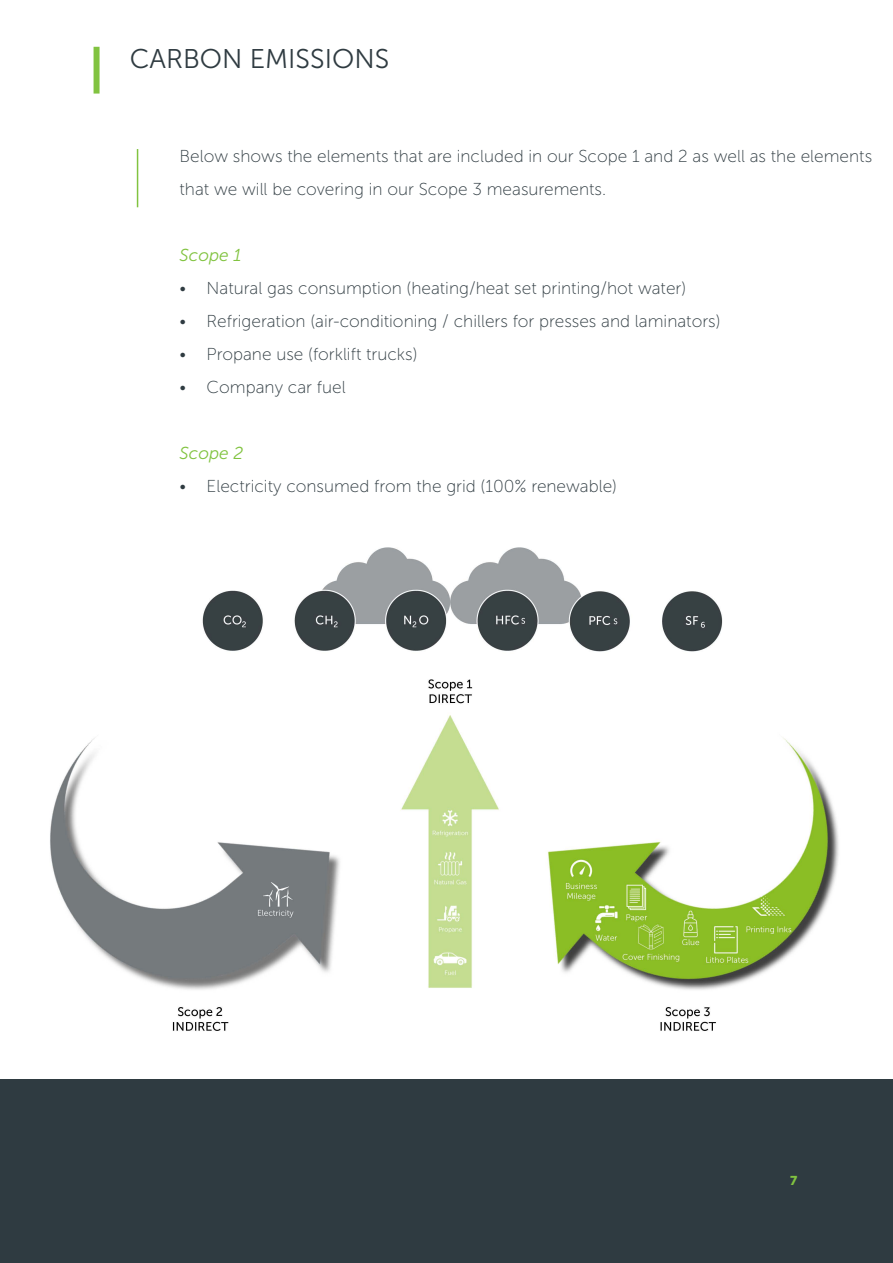
<style>
.page{position:relative;width:893px;height:1263px;background:#fff}
.page>*{position:absolute;margin:0;border:0;box-sizing:border-box;transform-origin:0 0}
.Page_Header_-_Black{font:27px "Museo Sans 300";color:#2f3b41}
.Page_Header_Subtext{font:17.25px/33px "Museo Sans 100";color:#2f3b41}
.Page_Header_Subtext-2{font:italic 17.25px "Museo Sans 300";color:#81c340}
.t1{font:12.75px "Museo Sans 900";color:#81c340}
</style>
<div class="page">
<img style="left:50px;top:547px;width:789px;height:484px">
<div style="left:0;top:1079px;width:893px;height:184px;background:#2f3b41"></div>
<div style="left:94px;top:47px;width:6px;height:47px;background:#81c340"></div>
<hr style="left:137px;top:149px;width:1px;height:58px;background:#81c340">
<p class="Page_Header_-_Black" style="left:130px;top:44px;width:261px">CARBON EMISSIONS</p>
<p class="Page_Header_Subtext" style="left:180px;top:139px;width:694px">Below shows the elements that are included in our Scope 1 and 2 as well as the elements that we will be covering in our Scope 3 measurements.</p>
<p class="Page_Header_Subtext-2" style="left:180px;top:245px;width:63px">Scope 1</p>
<p class="Page_Header_Subtext" style="left:180px;top:271px;width:508px">• Natural gas consumption (heating/heat set printing/hot water)</p>
<p class="Page_Header_Subtext" style="left:180px;top:304px;width:542px">• Refrigeration (air-conditioning / chillers for presses and laminators)</p>
<p class="Page_Header_Subtext" style="left:180px;top:337px;width:239px">• Propane use (forklift trucks)</p>
<p class="Page_Header_Subtext" style="left:180px;top:370px;width:168px">• Company car fuel</p>
<p class="Page_Header_Subtext-2" style="left:180px;top:443px;width:65px">Scope 2</p>
<p class="Page_Header_Subtext" style="left:180px;top:469px;width:439px">• Electricity consumed from the grid (100% renewable)</p>
<p class="t1" style="left:790px;top:1173px;width:9px">7</p>
</div>
